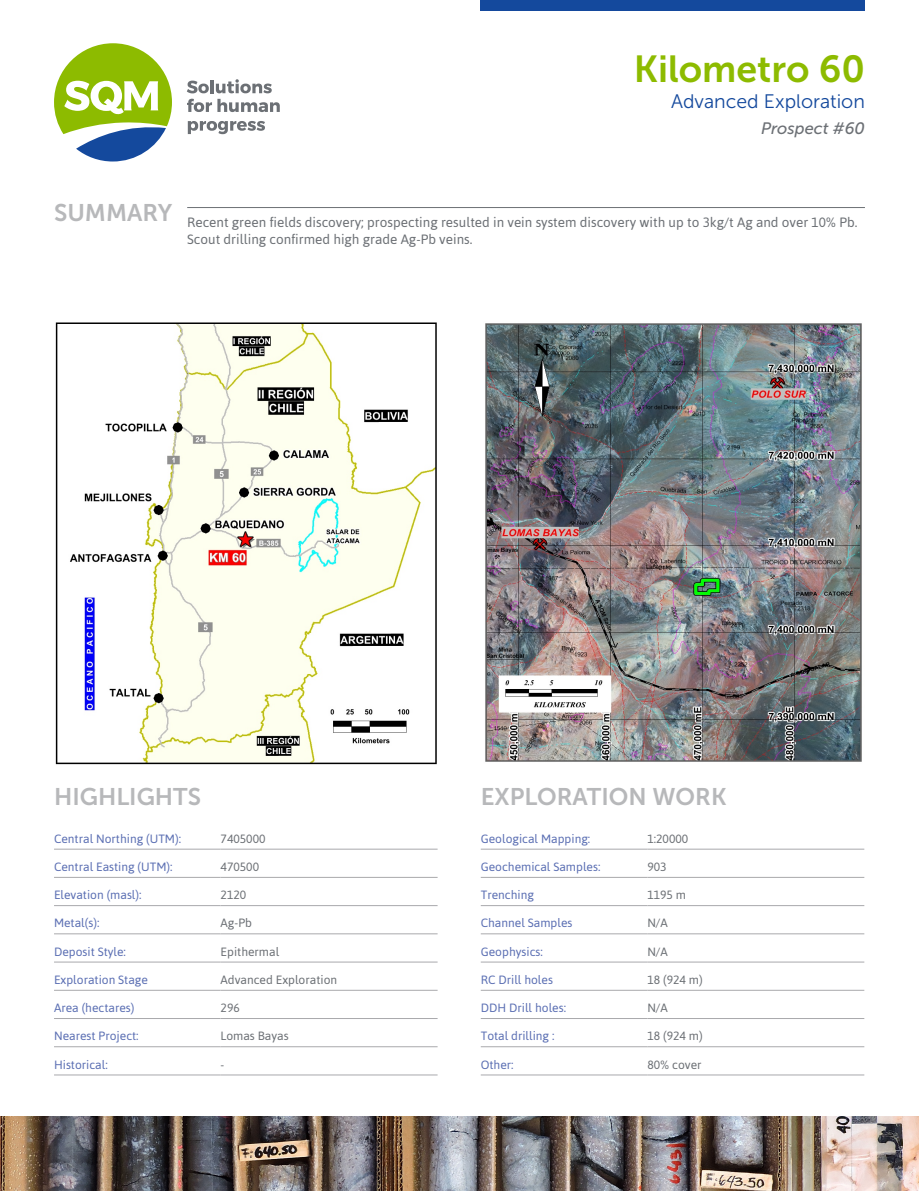
<style>
.page{position:relative;width:919px;height:1191px;background:#fff}
.page>*{position:absolute;margin:0;border:0;box-sizing:border-box;transform-origin:0 0}
.Titulo{font:37.5px "Museo Sans 700";color:#8dbb00}
.Subtitulo{font:24px "Museo Sans 700";color:#b7b8ba}
.Titulo_2{font:19.5px "Museo Sans 300";color:#14499d}
.Nr_proyecto{font:italic 16.5px "Museo Sans 500";color:#6c7075}
.Texto{font:13.5px/16.2px "Asap";color:#6c7075}
.col1{font:12px "Asap";color:#5b6fb3}
.col2{font:12px "Asap";color:#6c7075}
</style>
<div class="page">
<svg style="left:54px;top:43px;width:118px;height:118px"></svg>
<svg style="left:187px;top:81px;width:22px;height:12px"></svg>
<hr style="left:210px;top:80px;width:4px;height:13px;background:#6c7075">
<svg style="left:216px;top:79px;width:56px;height:14px"></svg>
<svg style="left:187px;top:99px;width:93px;height:13px"></svg>
<svg style="left:188px;top:121px;width:77px;height:13px"></svg>
<div style="left:480px;top:0;width:384px;height:11px;background:#14499d"></div>
<img style="left:0;top:1116px;width:918px;height:75px">
<hr style="left:187px;top:207px;width:677px;height:1px;background:#6c7075">
<img style="left:55px;top:322px;width:382px;height:443px">
<img style="left:485px;top:323px;width:377px;height:439px">
<hr style="left:220px;top:849px;width:217px;height:1px;background:#a9a9ac">
<hr style="left:54px;top:877px;width:166px;height:1px;background:#a9a9ac">
<hr style="left:220px;top:877px;width:217px;height:1px;background:#a9a9ac">
<hr style="left:54px;top:905px;width:166px;height:1px;background:#a9a9ac">
<hr style="left:220px;top:905px;width:217px;height:1px;background:#a9a9ac">
<hr style="left:54px;top:933px;width:166px;height:1px;background:#a9a9ac">
<hr style="left:220px;top:933px;width:217px;height:1px;background:#a9a9ac">
<hr style="left:54px;top:961px;width:166px;height:1px;background:#a9a9ac">
<hr style="left:220px;top:961px;width:217px;height:1px;background:#a9a9ac">
<hr style="left:54px;top:990px;width:166px;height:1px;background:#a9a9ac">
<hr style="left:220px;top:990px;width:217px;height:1px;background:#a9a9ac">
<hr style="left:54px;top:1018px;width:166px;height:1px;background:#a9a9ac">
<hr style="left:220px;top:1018px;width:217px;height:1px;background:#a9a9ac">
<hr style="left:54px;top:1046px;width:166px;height:1px;background:#a9a9ac">
<hr style="left:220px;top:1046px;width:217px;height:1px;background:#a9a9ac">
<hr style="left:54px;top:849px;width:166px;height:1px;background:#a9a9ac">
<hr style="left:54px;top:1074px;width:166px;height:1px;background:#a9a9ac">
<hr style="left:220px;top:1074px;width:217px;height:1px;background:#a9a9ac">
<hr style="left:480px;top:849px;width:167px;height:1px;background:#a9a9ac">
<hr style="left:647px;top:849px;width:217px;height:1px;background:#a9a9ac">
<hr style="left:480px;top:877px;width:167px;height:1px;background:#a9a9ac">
<hr style="left:647px;top:877px;width:217px;height:1px;background:#a9a9ac">
<hr style="left:480px;top:905px;width:167px;height:1px;background:#a9a9ac">
<hr style="left:647px;top:905px;width:217px;height:1px;background:#a9a9ac">
<hr style="left:480px;top:933px;width:167px;height:1px;background:#a9a9ac">
<hr style="left:647px;top:933px;width:217px;height:1px;background:#a9a9ac">
<hr style="left:480px;top:961px;width:167px;height:1px;background:#a9a9ac">
<hr style="left:647px;top:961px;width:217px;height:1px;background:#a9a9ac">
<hr style="left:480px;top:990px;width:167px;height:1px;background:#a9a9ac">
<hr style="left:647px;top:990px;width:217px;height:1px;background:#a9a9ac">
<hr style="left:480px;top:1018px;width:167px;height:1px;background:#a9a9ac">
<hr style="left:647px;top:1018px;width:217px;height:1px;background:#a9a9ac">
<hr style="left:480px;top:1046px;width:167px;height:1px;background:#a9a9ac">
<hr style="left:647px;top:1046px;width:217px;height:1px;background:#a9a9ac">
<hr style="left:480px;top:1074px;width:167px;height:1px;background:#a9a9ac">
<hr style="left:647px;top:1074px;width:217px;height:1px;background:#a9a9ac">
<p class="Titulo" style="left:633px;top:48px;width:233px">Kilometro 60</p>
<p class="Titulo_2" style="left:671px;top:91px;width:195px">Advanced Exploration</p>
<p class="Nr_proyecto" style="left:761px;top:119px;width:105px">Prospect #60</p>
<p class="Subtitulo" style="left:54px;top:200px;width:120px">SUMMARY</p>
<p class="Texto" style="left:187px;top:214px;width:672px">Recent green fields discovery; prospecting resulted in vein system discovery with up to 3kg/t Ag and over 10% Pb.<br>Scout drilling confirmed high grade Ag-Pb veins.</p>
<p class="Subtitulo" style="left:54px;top:783px;width:148px">HIGHLIGHTS</p>
<p class="Subtitulo" style="left:480px;top:783px;width:247px">EXPLORATION WORK</p>
<p class="col1" style="left:54px;top:831px;width:128px">Central Northing (UTM):</p>
<p class="col2" style="left:220px;top:831px;width:46px">7405000</p>
<p class="col1" style="left:54px;top:859px;width:120px">Central Easting (UTM):</p>
<p class="col2" style="left:220px;top:859px;width:40px">470500</p>
<p class="col1" style="left:54px;top:888px;width:89px">Elevation (masl):</p>
<p class="col2" style="left:220px;top:888px;width:27px">2120</p>
<p class="col1" style="left:54px;top:916px;width:47px">Metal(s):</p>
<p class="col2" style="left:220px;top:916px;width:33px">Ag-Pb</p>
<p class="col1" style="left:54px;top:944px;width:73px">Deposit Style:</p>
<p class="col2" style="left:220px;top:944px;width:60px">Epithermal</p>
<p class="col1" style="left:54px;top:972px;width:95px">Exploration Stage</p>
<p class="col2" style="left:220px;top:972px;width:118px">Advanced Exploration</p>
<p class="col1" style="left:54px;top:1001px;width:82px">Area (hectares)</p>
<p class="col2" style="left:220px;top:1001px;width:21px">296</p>
<p class="col1" style="left:54px;top:1029px;width:86px">Nearest Project:</p>
<p class="col2" style="left:220px;top:1029px;width:70px">Lomas Bayas</p>
<p class="col1" style="left:54px;top:1057px;width:55px">Historical:</p>
<p class="col2" style="left:220px;top:1057px;width:5px">-</p>
<p class="col1" style="left:480px;top:831px;width:111px">Geological Mapping:</p>
<p class="col2" style="left:647px;top:831px;width:42px">1:20000</p>
<p class="col1" style="left:480px;top:859px;width:121px">Geochemical Samples:</p>
<p class="col2" style="left:647px;top:859px;width:21px">903</p>
<p class="col1" style="left:480px;top:888px;width:55px">Trenching</p>
<p class="col2" style="left:647px;top:888px;width:40px">1195 m</p>
<p class="col1" style="left:480px;top:916px;width:93px">Channel Samples</p>
<p class="col2" style="left:647px;top:916px;width:22px">N/A</p>
<p class="col1" style="left:480px;top:944px;width:64px">Geophysics:</p>
<p class="col2" style="left:647px;top:944px;width:22px">N/A</p>
<p class="col1" style="left:480px;top:972px;width:74px">RC Drill holes</p>
<p class="col2" style="left:647px;top:972px;width:57px">18 (924 m)</p>
<p class="col1" style="left:480px;top:1001px;width:87px">DDH Drill holes:</p>
<p class="col2" style="left:647px;top:1001px;width:22px">N/A</p>
<p class="col1" style="left:480px;top:1029px;width:75px">Total drilling :</p>
<p class="col2" style="left:647px;top:1029px;width:57px">18 (924 m)</p>
<p class="col1" style="left:480px;top:1057px;width:34px">Other:</p>
<p class="col2" style="left:647px;top:1057px;width:56px">80% cover</p>
</div>
